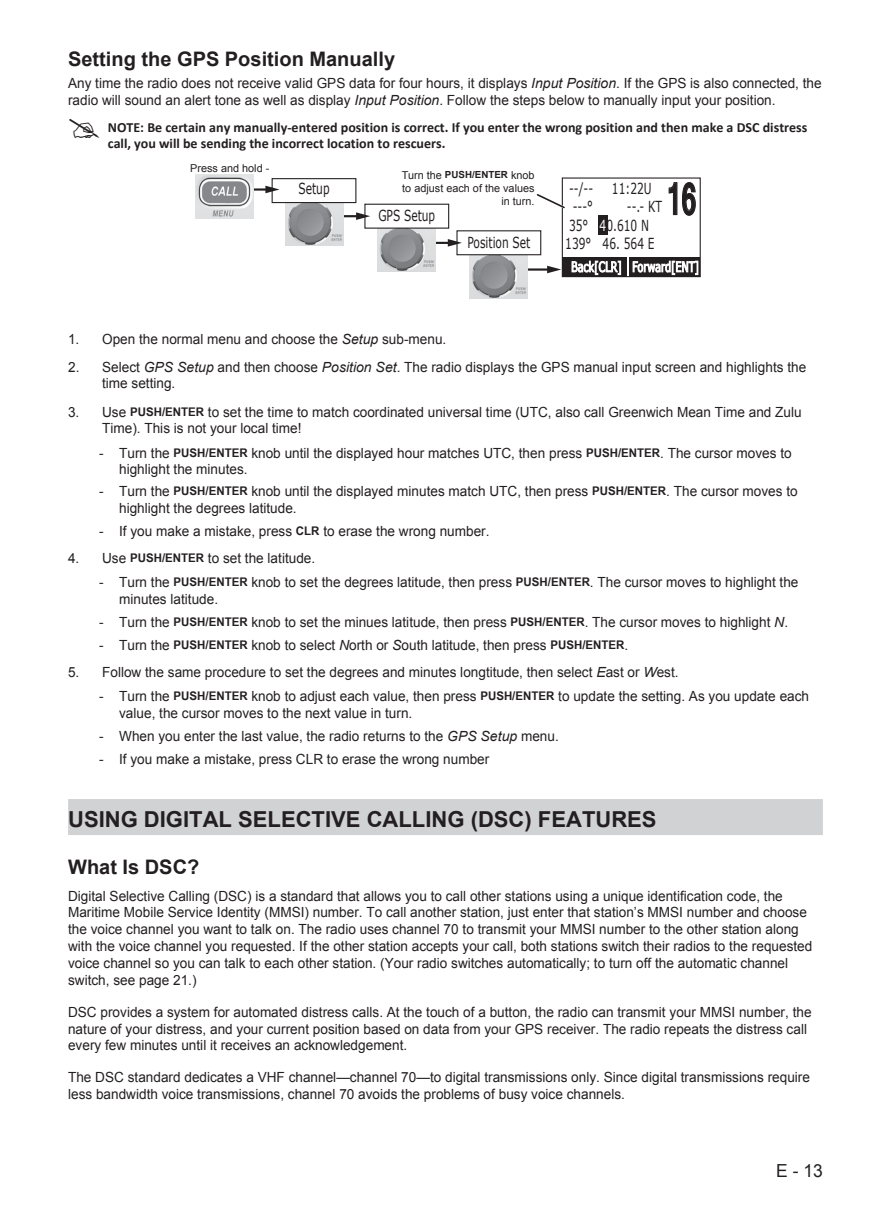
<style>
.page{position:relative;width:874px;height:1225px;background:#fff}
.page>*{position:absolute;margin:0;border:0;box-sizing:border-box;transform-origin:0 0}
.t1{font:700 43.4px "Kartika";color:#231f20;scale:.6 1}
.t2{font:700 22px "Arial";color:#231f20}
.t3{font:700 20px "Arial";color:#231f20}
.t4{font:18px "Arial";color:#231f20}
.t5{font:15.2px/18.2px "Verdana";color:#231f20;scale:.7 1}
.t6{font:14.2px "Verdana";color:#fff;scale:.68 1}
.t7{font:14px/16.8px "Arial";color:#231f20}
.t8{font:700 14px/16px "Calibri";color:#231f20}
.t9{font:700 11.8px "Arial Narrow";color:#231f20;scale:1.18 1}
.t10{font:10.8px/13px "Arial";color:#231f20;text-align:right}
.s1{font-style:italic}
.s2{font-weight:700;font-size:9.8px}
.s3{color:#fff}
.s4{font-family:"Arial Narrow";font-weight:700;font-size:11.8px}
.s5{font-family:"Arial";font-weight:400;font-size:14px}
</style>
<div class="page">
<div style="left:68px;top:799px;width:754px;height:36px;background:#d1d2d4"></div>
<div style="left:598px;top:216px;width:9px;height:19px;background:#231f20"></div>
<div style="left:561px;top:257px;width:65px;height:20px;background:#231f20"></div>
<svg style="left:668px;top:182px;width:27px;height:34px"></svg>
<svg style="left:571px;top:261px;width:49px;height:14px"></svg>
<div style="left:629px;top:257px;width:71px;height:20px;background:#231f20"></div>
<svg style="left:632px;top:261px;width:65px;height:14px"></svg>
<svg style="left:536px;top:192px;width:29px;height:18px"></svg>
<hr style="left:523px;top:268px;width:26px;height:3px;background:#231f20">
<svg style="left:547px;top:266px;width:14px;height:7px"></svg>
<img style="left:469px;top:255px;width:58px;height:44px">
<div style="left:456px;top:230px;width:85px;height:25px;border:1px solid #231f20"></div>
<hr style="left:424px;top:242px;width:26px;height:2px;background:#231f20">
<svg style="left:447px;top:239px;width:14px;height:8px"></svg>
<img style="left:377px;top:229px;width:58px;height:43px">
<div style="left:364px;top:204px;width:85px;height:25px;border:1px solid #231f20"></div>
<hr style="left:332px;top:215px;width:26px;height:2px;background:#231f20">
<svg style="left:356px;top:212px;width:14px;height:8px"></svg>
<img style="left:285px;top:203px;width:58px;height:42px">
<div style="left:271px;top:178px;width:85px;height:25px;border:1px solid #231f20"></div>
<hr style="left:242px;top:188px;width:26px;height:3px;background:#231f20">
<svg style="left:265px;top:186px;width:14px;height:7px"></svg>
<img style="left:196px;top:174px;width:57px;height:44px">
<h3 class="t3" style="left:68px;top:45px;width:124px">SETTING THE GPS</h3>
<h3 class="t3" style="left:225px;top:45px;width:172px">POSITION MANUALLY</h3>
<p class="t7" style="left:68px;top:75px;width:754px">Any time the radio does not receive valid GPS data for four hours, it displays <span class="s1">Input Position</span>. If the GPS is also connected, the radio will sound an alert tone as well as display <span class="s1">Input Position</span>. Follow the steps below to manually input your position.</p>
<p class="t8" style="left:108px;top:120px;width:700px">NOTE: Be certain any manually-entered position is correct. If you enter the wrong position and then make a DSC distress call, you will be sending the incorrect location to rescuers.</p>
<p class="t10" style="left:190px;top:162px;width:81px">Press and hold -</p>
<p class="t5" style="left:298px;top:179px;width:46px">Setup</p>
<p class="t10" style="left:401px;top:169px;width:134px">Turn the <span class="s2">PUSH/ENTER</span> knob to adjust each of the values in turn.</p>
<p class="t5" style="left:378px;top:206px;width:83px">GPS Setup</p>
<p class="t5" style="left:467px;top:233px;width:91px">Position Set</p>
<h1 class="t1" style="left:666px;top:172px;width:52px">16</h1>
<p class="t5" style="left:568px;top:179px;width:120px">--/-- 11:22U ---°</p>
<p class="t5" style="left:565px;top:197px;width:140px;text-indent:61px">--.- KT<br>35° <span class="s3">4</span>0.610 N<br>139° 46. 564 E</p>
<p class="t6" style="left:571px;top:257px;width:189px">Back[CLR] Forward[ENT]</p>
<p class="t7" style="left:68px;top:330px;width:379px">1. Open the normal menu and choose the <span class="s1">Setup</span> sub-menu.</p>
<p class="t7" style="left:102px;top:358px;width:705px;text-indent:-34px">2. Select <span class="s1">GPS Setup</span> and then choose <span class="s1">Position Set</span>. The radio displays the GPS manual input screen and highlights the time setting.</p>
<p class="t7" style="left:68px;top:403px;width:79px">3. Use <span class="s4">PUSH</span></p>
<p class="t9" style="left:162px;top:402px;width:24px">/ENTER</p>
<p class="t7" style="left:102px;top:403px;width:700px;text-indent:106px">to set the time to match coordinated universal time (UTC, also call Greenwich Mean Time and Zulu<br>Time). This is not your local time!</p>
<p class="t7" style="left:99px;top:444px;width:91px">- Turn the <span class="s4">PUSH</span></p>
<p class="t9" style="left:205px;top:443px;width:24px">/ENTER</p>
<p class="t7" style="left:251px;top:444px;width:351px">knob until the displayed hour matches UTC, then press <span class="s4">PUSH</span></p>
<p class="t7" style="left:617px;top:444px;width:175px"><span class="s4">/ENTER</span>. The cursor moves to</p>
<p class="t7" style="left:119px;top:461px;width:130px">highlight the minutes.</p>
<p class="t7" style="left:99px;top:482px;width:91px">- Turn the <span class="s4">PUSH</span></p>
<p class="t9" style="left:205px;top:481px;width:24px">/ENTER</p>
<p class="t7" style="left:251px;top:482px;width:357px">knob until the displayed minutes match UTC, then press <span class="s4">PUSH</span></p>
<p class="t7" style="left:623px;top:482px;width:175px"><span class="s4">/ENTER</span>. The cursor moves to</p>
<p class="t7" style="left:119px;top:499px;width:179px">highlight the degrees latitude.</p>
<p class="t7" style="left:99px;top:522px;width:391px">- If you make a mistake, press <span class="s4">CLR</span> to erase the wrong number.</p>
<p class="t7" style="left:68px;top:549px;width:79px">4. Use <span class="s4">PUSH</span></p>
<p class="t9" style="left:162px;top:548px;width:24px">/ENTER</p>
<p class="t7" style="left:208px;top:549px;width:109px">to set the latitude.</p>
<p class="t7" style="left:99px;top:573px;width:91px">- Turn the <span class="s4">PUSH</span></p>
<p class="t9" style="left:205px;top:573px;width:24px">/ENTER</p>
<p class="t7" style="left:251px;top:573px;width:281px">knob to set the degrees latitude, then press <span class="s4">PUSH</span></p>
<p class="t7" style="left:547px;top:573px;width:252px"><span class="s4">/ENTER</span>. The cursor moves to highlight the</p>
<p class="t7" style="left:119px;top:590px;width:100px">minutes latitude.</p>
<p class="t7" style="left:99px;top:613px;width:91px">- Turn the <span class="s4">PUSH</span></p>
<p class="t9" style="left:205px;top:612px;width:24px">/ENTER</p>
<p class="t7" style="left:251px;top:613px;width:276px">knob to set the minues latitude, then press <span class="s4">PUSH</span></p>
<p class="t7" style="left:542px;top:613px;width:247px"><span class="s4">/ENTER</span>. The cursor moves to highlight <span class="s1">N</span>.</p>
<p class="t7" style="left:99px;top:636px;width:91px">- Turn the <span class="s4">PUSH</span></p>
<p class="t9" style="left:205px;top:635px;width:24px">/ENTER</p>
<p class="t7" style="left:251px;top:636px;width:315px">knob to select <span class="s1">N</span>orth or <span class="s1">S</span>outh latitude, then press <span class="s4">PUSH</span></p>
<p class="t9" style="left:582px;top:635px;width:40px">/ENTER<span class="s5">.</span></p>
<p class="t7" style="left:68px;top:663px;width:611px">5. Follow the same procedure to set the degrees and minutes longtitude, then select <span class="s1">E</span>ast or <span class="s1">W</span>est.</p>
<p class="t7" style="left:99px;top:687px;width:91px">- Turn the <span class="s4">PUSH</span></p>
<p class="t9" style="left:205px;top:687px;width:24px">/ENTER</p>
<p class="t7" style="left:251px;top:687px;width:245px">knob to adjust each value, then press <span class="s4">PUSH</span></p>
<p class="t9" style="left:512px;top:687px;width:24px">/ENTER</p>
<p class="t7" style="left:558px;top:687px;width:252px">to update the setting. As you update each</p>
<p class="t7" style="left:119px;top:704px;width:294px">value, the cursor moves to the next value in turn.</p>
<p class="t7" style="left:99px;top:727px;width:461px">- When you enter the last value, the radio returns to the <span class="s1">GPS Setup</span> menu.</p>
<p class="t7" style="left:99px;top:750px;width:391px">- If you make a mistake, press CLR to erase the wrong number</p>
<h2 class="t2" style="left:68px;top:805px;width:589px">USING DIGITAL SE LECTIVE CALLING (DSC) FEATURES</h2>
<h3 class="t3" style="left:68px;top:854px;width:133px">WHAT IS DSC?</h3>
<p class="t7" style="left:68px;top:887px;width:745px">Digital Selective Calling (DSC) is a standard that allows you to call other stations using a unique identification code, the Maritime Mobile Service Identity (MMSI) number. To call another station, just enter that station’s MMSI number and choose the voice channel you want to talk on. The radio uses channel 70 to transmit your MMSI number to the other station along with the voice channel you requested. If the other station accepts your call, both stations switch their radios to the requested voice channel so you can talk to each other station. (Your radio switches automatically; to turn off the automatic channel switch, see page 21.)</p>
<p class="t7" style="left:68px;top:1003px;width:744px">DSC provides a system for automated distress calls. At the touch of a button, the radio can transmit your MMSI number, the nature of your distress, and your current position based on data from your GPS receiver. The radio repeats the distress call every few minutes until it receives an acknowledgement.</p>
<p class="t7" style="left:68px;top:1069px;width:743px">The DSC standard dedicates a VHF channel—channel 70—to digital transmissions only. Since digital transmissions require less bandwidth voice transmissions, channel 70 avoids the problems of busy voice channels.</p>
<p class="t4" style="left:775px;top:1158px;width:48px">E - 13</p>
</div>
